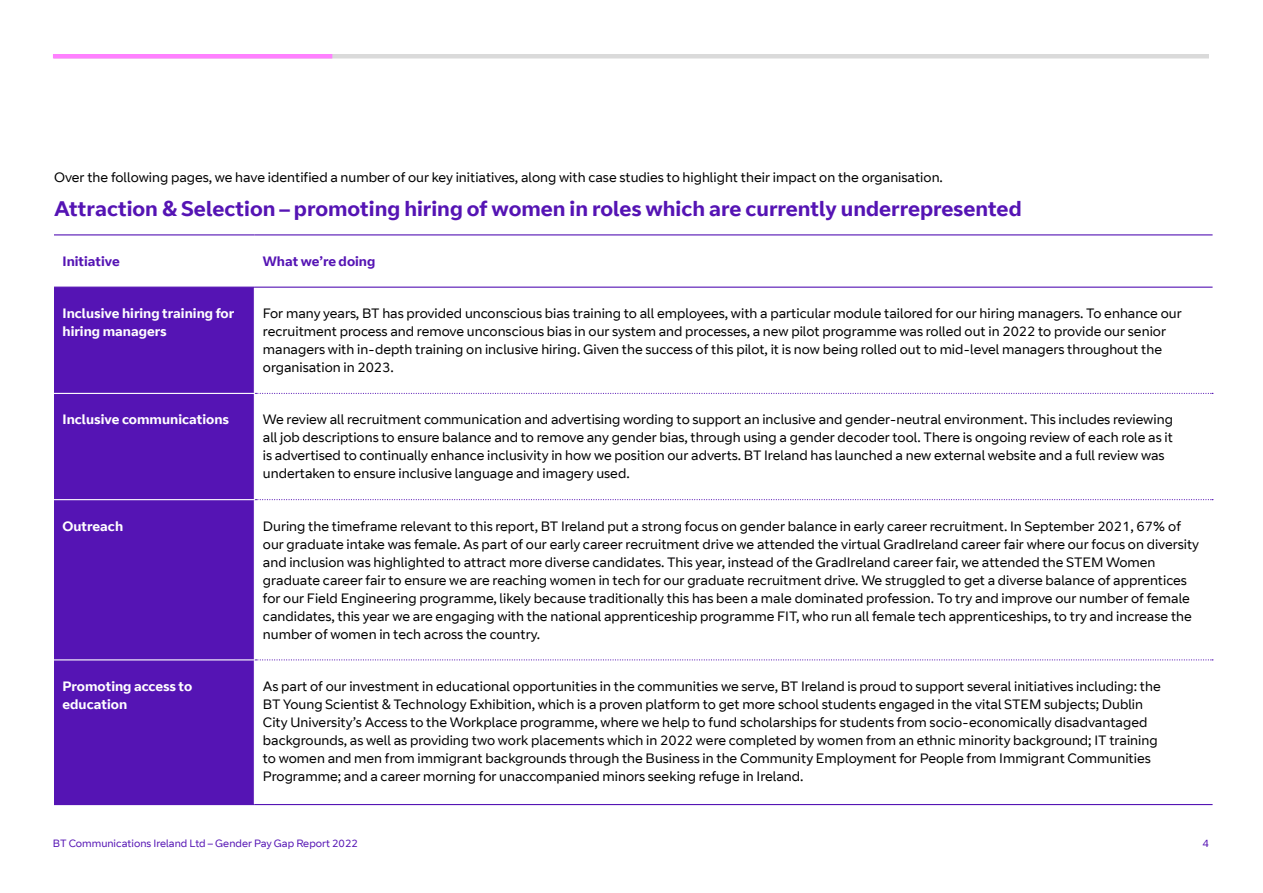
<style>
.page{position:relative;width:1263px;height:893px;background:#fff}
.page>*{position:absolute;margin:0;border:0;box-sizing:border-box;transform-origin:0 0}
.t1{font:700 21px "BT Curve";color:#5514b4}
.t2{font:13.5px/18px "BT Curve";color:#000}
.t3{font:700 13.5px/18px "BT Curve";color:#fff}
.t4{font:700 13.5px "BT Curve";color:#5514b4}
.t5{font:10.5px "BT Curve";color:#5514b4}
</style>
<div class="page">
<div style="left:54px;top:54px;width:1155px;height:5px;background:#dadada"></div>
<div style="left:54px;top:288px;width:200px;height:516px;background:#5514b4"></div>
<hr style="left:54px;top:393px;width:201px;height:1px;background:#fff">
<hr style="left:54px;top:499px;width:201px;height:1px;background:#fff">
<hr style="left:54px;top:659px;width:201px;height:1px;background:#fff">
<hr style="left:54px;top:234px;width:200px;height:1px;background:#5514b4">
<hr style="left:254px;top:234px;width:958px;height:1px;background:#5514b4">
<hr style="left:54px;top:287px;width:200px;height:1px;background:#5514b4">
<hr style="left:254px;top:287px;width:958px;height:1px;background:#5514b4">
<svg style="left:255px;top:393px;width:958px;height:1px"></svg>
<svg style="left:255px;top:499px;width:958px;height:1px"></svg>
<hr style="left:54px;top:804px;width:200px;height:1px;background:#5514b4">
<svg style="left:255px;top:659px;width:958px;height:1px"></svg>
<hr style="left:254px;top:804px;width:958px;height:1px;background:#5514b4">
<div style="left:53px;top:54px;width:279px;height:5px;background:#ff80ff"></div>
<p class="t2" style="left:54px;top:168px;width:890px">Over the following pages, we have identified a number of our key initiatives, along with case studies to highlight their impact on the organisation.</p>
<h1 class="t1" style="left:54px;top:195px;width:969px">Attraction &amp; Selection – promoting hiring of women in roles which are currently underrepresented</h1>
<p class="t4" style="left:63px;top:253px;width:59px">Initiative</p>
<p class="t4" style="left:263px;top:253px;width:114px">What we’re doing</p>
<p class="t3" style="left:63px;top:305px;width:173px">Inclusive hiring training for hiring managers</p>
<p class="t2" style="left:263px;top:305px;width:920px">For many years, BT has provided unconscious bias training to all employees, with a particular module tailored for our hiring managers. To enhance our recruitment process and remove unconscious bias in our system and processes, a new pilot programme was rolled out in 2022 to provide our senior managers with in-depth training on inclusive hiring. Given the success of this pilot, it is now being rolled out to mid-level managers throughout the organisation in 2023.</p>
<p class="t3" style="left:63px;top:411px;width:168px">Inclusive communications</p>
<p class="t2" style="left:263px;top:411px;width:911px">We review all recruitment communication and advertising wording to support an inclusive and gender-neutral environment. This includes reviewing all job descriptions to ensure balance and to remove any gender bias, through using a gender decoder tool. There is ongoing review of each role as it is advertised to continually enhance inclusivity in how we position our adverts. BT Ireland has launched a new external website and a full review was undertaken to ensure inclusive language and imagery used.</p>
<p class="t3" style="left:63px;top:517px;width:62px">Outreach</p>
<p class="t2" style="left:263px;top:517px;width:938px">During the timeframe relevant to this report, BT Ireland put a strong focus on gender balance in early career recruitment. In September 2021, 67% of our graduate intake was female. As part of our early career recruitment drive we attended the virtual GradIreland career fair where our focus on diversity and inclusion was highlighted to attract more diverse candidates. This year, instead of the GradIreland career fair, we attended the STEM Women graduate career fair to ensure we are reaching women in tech for our graduate recruitment drive. We struggled to get a diverse balance of apprentices for our Field Engineering programme, likely because traditionally this has been a male dominated profession. To try and improve our number of female candidates, this year we are engaging with the national apprenticeship programme FIT, who run all female tech apprenticeships, to try and increase the number of women in tech across the country.</p>
<p class="t3" style="left:63px;top:678px;width:131px">Promoting access to education</p>
<p class="t2" style="left:263px;top:678px;width:899px">As part of our investment in educational opportunities in the communities we serve, BT Ireland is proud to support several initiatives including: the BT Young Scientist &amp; Technology Exhibition, which is a proven platform to get more school students engaged in the vital STEM subjects; Dublin City University’s Access to the Workplace programme, where we help to fund scholarships for students from socio-economically disadvantaged backgrounds, as well as providing two work placements which in 2022 were completed by women from an ethnic minority background; IT training to women and men from immigrant backgrounds through the Business in the Community Employment for People from Immigrant Communities Programme; and a career morning for unaccompanied minors seeking refuge in Ireland.</p>
<p class="t5" style="left:53px;top:837px;width:306px">BT Communications Ireland Ltd – Gender Pay Gap Report 2022</p>
<p class="t5" style="left:1202px;top:837px;width:8px">4</p>
</div>
